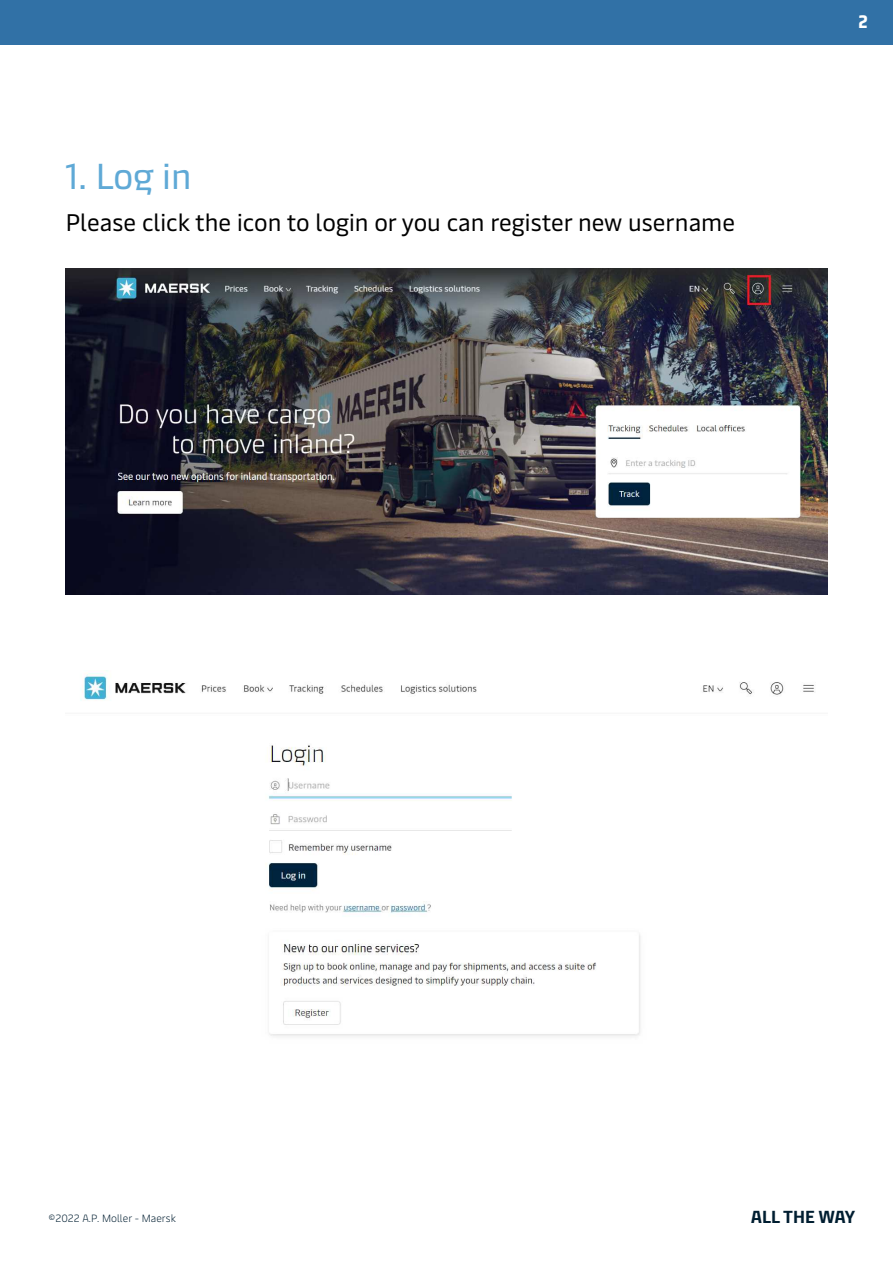
<style>
.page{position:relative;width:893px;height:1263px;background:#fff}
.page>*{position:absolute;margin:0;border:0;box-sizing:border-box;transform-origin:0 0}
.t1{font:36px "Maersk Headline";color:#5fa9d6}
.t2{font:24px "Maersk Text";color:#000}
.t3{font:700 18px "Maersk Headline";color:#fff}
.t4{font:700 17.25px "Maersk Text";color:#001e31}
.t5{font:300 10.5px "Maersk Text";color:#001e31}
</style>
<div class="page">
<img style="left:80px;top:673px;width:735px;height:363px">
<img style="left:66px;top:269px;width:761px;height:326px">
<div style="left:0;top:0;width:893px;height:44px;background:#3171a6"></div>
<h1 class="t1" style="left:66px;top:161px;width:127px">1. Log in</h1>
<p class="t2" style="left:66px;top:213px;width:671px">Please click the icon to login or you can register new username</p>
<p class="t3" style="left:858px;top:12px;width:11px">2</p>
<p class="t5" style="left:48px;top:1212px;width:129px">©2022 A.P. Moller - Maersk</p>
<p class="t4" style="left:751px;top:1207px;width:106px">ALL THE WAY</p>
</div>
